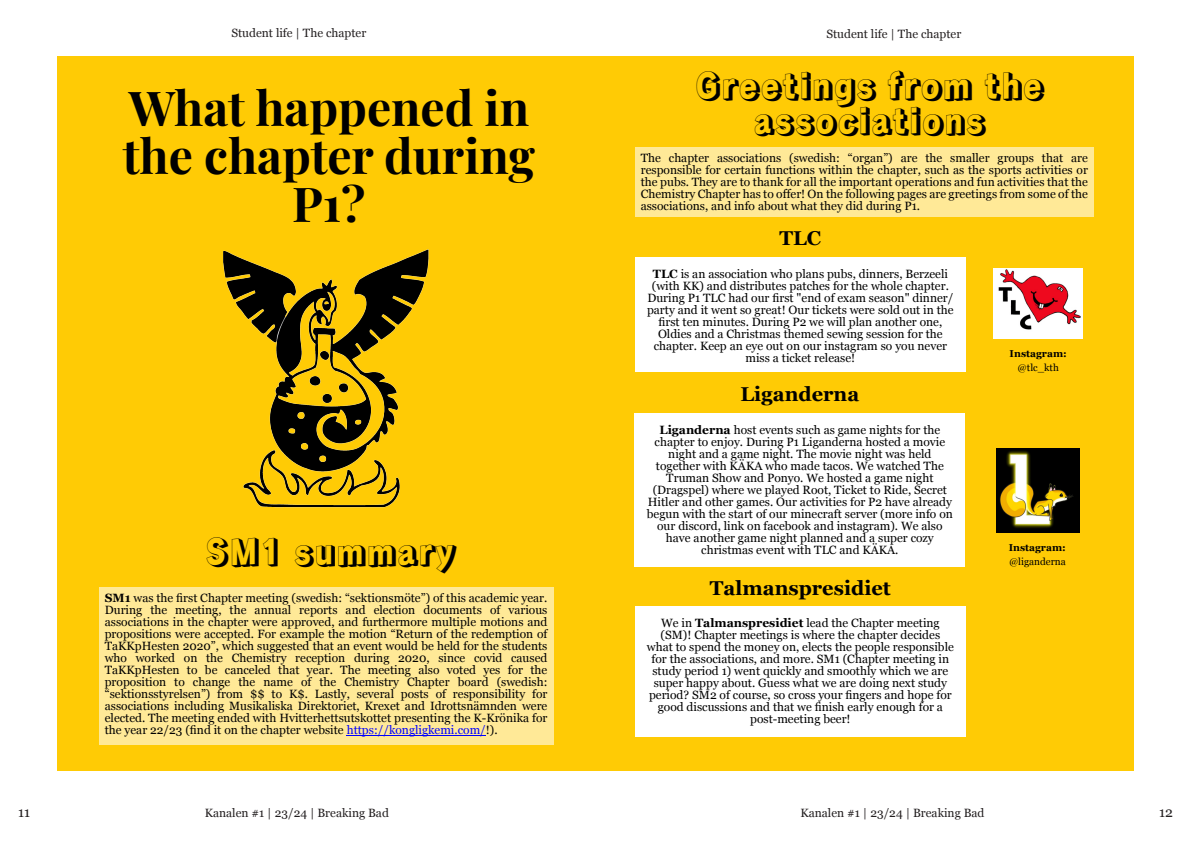
<style>
.page{position:relative;width:1191px;height:842px;background:#fff}
.page>*{position:absolute;margin:0;border:0;box-sizing:border-box;transform-origin:0 0}
.t1{font:700 48px/48px "Playfair Display";color:#000;text-align:center}
.t2{font:35px/35px "Rampart One";color:#000;text-align:center}
.t3{font:700 20px "Georgia";color:#000}
.t4{font:14px "Georgia";color:#231f20}
.t5{font:12px/12px "Georgia";color:#000;text-align:center}
.t6{font:12px "Georgia";color:#231f20}
.t7{font:700 10px "Georgia";color:#000}
.t8{font:10px "Georgia";color:#000}
.s1{font-weight:700}
.s2{color:#00f}
</style>
<div class="page">
<div style="left:595px;top:57px;width:539px;height:714px;background:#ffcb05"></div>
<div style="left:57px;top:57px;width:538px;height:714px;background:#ffcb05"></div>
<img style="left:223px;top:249px;width:206px;height:259px">
<div style="left:99px;top:587px;width:454px;height:158px;background:#ffe997"></div>
<hr style="left:347px;top:735px;width:139px;height:1px;background:#00f">
<div style="left:635px;top:148px;width:458px;height:69px;background:#ffe997"></div>
<div style="left:635px;top:257px;width:330px;height:115px;background:#fff"></div>
<div style="left:634px;top:413px;width:331px;height:154px;background:#fff"></div>
<div style="left:635px;top:606px;width:330px;height:131px;background:#fff"></div>
<img style="left:996px;top:449px;width:84px;height:83px">
<img style="left:993px;top:269px;width:89px;height:69px">
<p class="t6" style="left:231px;top:28px;width:136px">Student life | The chapter</p>
<h1 class="t1" style="left:123px;top:82px;width:414px">What happened in the chapter during<br>P1?</h1>
<h2 class="t2" style="left:206px;top:534px;width:252px">SM1 summary</h2>
<p class="t5" style="left:105px;top:593px;width:444px;text-align:justify"><span class="s1">SM1</span> was the first Chapter meeting (swedish: “sektionsmöte”) of this academic year.<br>During the meeting, the annual reports and election documents of various associations in the chapter were approved, and furthermore multiple motions and propositions were accepted. For example the motion “Return of the redemption of TaKKpHesten 2020”, which suggested that an event would be held for the students who worked on the Chemistry reception during 2020, since covid caused TaKKpHesten to be canceled that year. The meeting also voted yes for the proposition to change the name of the Chemistry Chapter board (swedish: “sektionsstyrelsen”) from $$ to K$. Lastly, several posts of responsibility for associations including Musikaliska Direktoriet, Krexet and Idrottsnämnden were elected. The meeting ended with Hvitterhettsutskottet presenting the K-Krönika for the year 22/23 (find it on the chapter website <span class="s2">https://kongligkemi.com/</span>!).</p>
<p class="t4" style="left:18px;top:806px;width:14px">11</p>
<p class="t6" style="left:205px;top:808px;width:186px">Kanalen #1 | 23/24 | Breaking Bad</p>
<p class="t6" style="left:826px;top:29px;width:136px">Student life | The chapter</p>
<h2 class="t2" style="left:695px;top:68px;width:351px">Greetings from the associations</h2>
<p class="t5" style="left:641px;top:153px;width:449px;text-align:justify">The chapter associations (swedish: “organ”) are the smaller groups that are responsible for certain functions within the chapter, such as the sports activities or the pubs. They are to thank for all the important operations and fun activities that the Chemistry Chapter has to offer! On the following pages are greetings from some of the associations, and info about what they did during P1.</p>
<h3 class="t3" style="left:779px;top:230px;width:43px">TLC</h3>
<p class="t5" style="left:647px;top:269px;width:308px"><span class="s1">TLC</span> is an association who plans pubs, dinners, Berzeeli (with KK) and distributes patches for the whole chapter.<br>During P1 TLC had our first "end of exam season" dinner/ party and it went so great! Our tickets were sold out in the first ten minutes. During P2 we will plan another one, Oldies and a Christmas themed sewing session for the chapter. Keep an eye out on our instagram so you never miss a ticket release!</p>
<h3 class="t3" style="left:740px;top:386px;width:120px">Liganderna</h3>
<p class="t5" style="left:647px;top:425px;width:307px"><span class="s1">Liganderna</span> host events such as game nights for the chapter to enjoy. During P1 Liganderna hosted a movie night and a game night. The movie night was held together with KÄKA who made tacos. We watched The Truman Show and Ponyo. We hosted a game night (Dragspel) where we played Root, Ticket to Ride, Secret Hitler and other games. Our activities for P2 have already begun with the start of our minecraft server (more info on our discord, link on facebook and instagram). We also have another game night planned and a super cozy christmas event with TLC and KÄKA.</p>
<h3 class="t3" style="left:710px;top:579px;width:182px">Talmanspresidiet</h3>
<p class="t5" style="left:647px;top:617px;width:308px">We in <span class="s1">Talmanspresidiet</span> lead the Chapter meeting (SM)! Chapter meetings is where the chapter decides what to spend the money on, elects the people responsible for the associations, and more. SM1 (Chapter meeting in study period 1) went quickly and smoothly which we are super happy about. Guess what we are doing next study period? SM2 of course, so cross your fingers and hope for good discussions and that we finish early enough for a post-meeting beer!</p>
<p class="t7" style="left:1009px;top:349px;width:59px">Instagram:</p>
<p class="t8" style="left:1017px;top:363px;width:43px">@tlc_kth</p>
<p class="t7" style="left:1008px;top:543px;width:59px">Instagram:</p>
<p class="t8" style="left:1009px;top:557px;width:58px">@liganderna</p>
<p class="t6" style="left:800px;top:808px;width:186px">Kanalen #1 | 23/24 | Breaking Bad</p>
<p class="t4" style="left:1159px;top:806px;width:15px">12</p>
</div>
